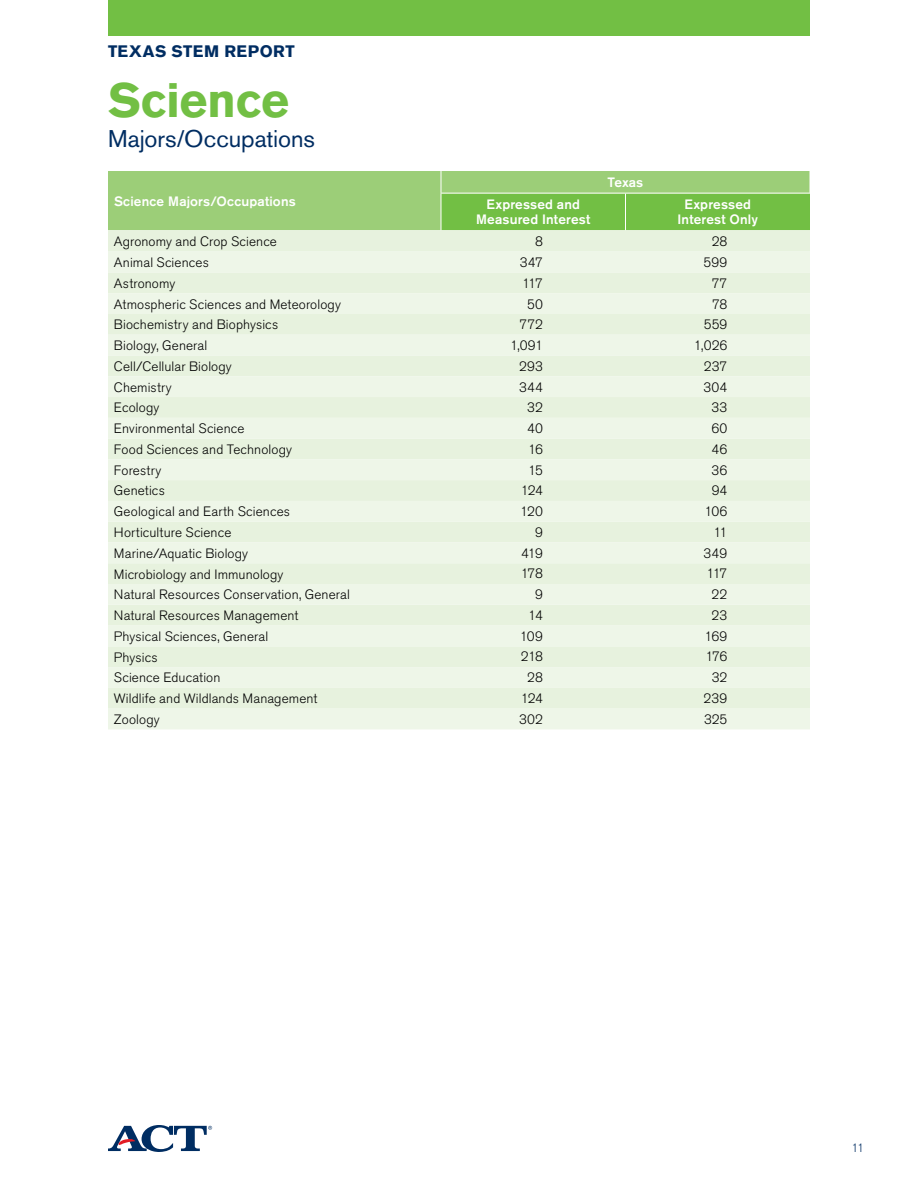
<style>
.page{position:relative;width:918px;height:1188px;background:#fff}
.page>*{position:absolute;margin:0;border:0;box-sizing:border-box;transform-origin:0 0}
.t1{font:700 48px "Akzidenz Grotesk Std";letter-spacing:-.01em;color:#72bf44}
.t2{font:24px "Akzidenz Grotesk Std";letter-spacing:-.005em;color:#002d62}
.t3{font:700 16.5px "Akzidenz Grotesk Std";letter-spacing:.03em;color:#002d62}
.t4{font:300 13.5px "Akzidenz Grotesk Std";letter-spacing:.01em;color:#000}
.t5{font:500 13.5px/15px "Akzidenz Grotesk Std";letter-spacing:.01em;color:#fff;text-align:center}
.t6{font:300 12px "Akzidenz Grotesk Std";color:#002d62}
</style>
<div class="page">
<svg style="left:108px;top:1125px;width:104px;height:27px"></svg>
<div style="left:108px;top:0;width:702px;height:36px;background:#72bf44"></div>
<div style="left:108px;top:230px;width:702px;height:22px;background:#e7f2de"></div>
<svg style="left:108px;top:252px;width:702px;height:477px;background:#eaf4e3"></svg>
<svg style="left:108px;top:171px;width:702px;height:59px;background:#8fc968"></svg>
<hr style="left:441px;top:194px;width:1px;height:36px;background:#fff">
<p class="t3" style="left:108px;top:42px;width:177px">TEXAS STEM REPORT</p>
<h1 class="t1" style="left:108px;top:73px;width:183px">SCIENCE</h1>
<h2 class="t2" style="left:108px;top:124px;width:208px">Majors/Occupations</h2>
<p class="t5" style="left:114px;top:193px;width:183px">Science Majors/Occupations</p>
<p class="t5" style="left:608px;top:175px;width:37px">Texas</p>
<p class="t5" style="left:476px;top:197px;width:116px">Expressed and<br>Measured Interest</p>
<p class="t5" style="left:678px;top:197px;width:82px">Expressed<br>Interest Only</p>
<p class="t4" style="left:114px;top:234px;width:165px">Agronomy and Crop Science</p>
<p class="t4" style="left:535px;top:233px;width:9px">8</p>
<p class="t4" style="left:712px;top:233px;width:17px">28</p>
<p class="t4" style="left:114px;top:255px;width:96px">Animal Sciences</p>
<p class="t4" style="left:520px;top:255px;width:25px">347</p>
<p class="t4" style="left:704px;top:255px;width:25px">599</p>
<p class="t4" style="left:114px;top:276px;width:63px">Astronomy</p>
<p class="t4" style="left:522px;top:276px;width:22px">117</p>
<p class="t4" style="left:712px;top:276px;width:17px">77</p>
<p class="t4" style="left:114px;top:296px;width:228px">Atmospheric Sciences and Meteorology</p>
<p class="t4" style="left:527px;top:296px;width:17px">50</p>
<p class="t4" style="left:712px;top:296px;width:17px">78</p>
<p class="t4" style="left:114px;top:317px;width:166px">Biochemistry and Biophysics</p>
<p class="t4" style="left:520px;top:317px;width:25px">772</p>
<p class="t4" style="left:704px;top:317px;width:25px">559</p>
<p class="t4" style="left:114px;top:338px;width:95px">Biology, General</p>
<p class="t4" style="left:510px;top:338px;width:34px">1,091</p>
<p class="t4" style="left:694px;top:338px;width:35px">1,026</p>
<p class="t4" style="left:114px;top:359px;width:119px">Cell/Cellular Biology</p>
<p class="t4" style="left:519px;top:359px;width:25px">293</p>
<p class="t4" style="left:704px;top:359px;width:25px">237</p>
<p class="t4" style="left:114px;top:379px;width:59px">Chemistry</p>
<p class="t4" style="left:519px;top:379px;width:25px">344</p>
<p class="t4" style="left:704px;top:379px;width:25px">304</p>
<p class="t4" style="left:114px;top:400px;width:47px">Ecology</p>
<p class="t4" style="left:527px;top:400px;width:17px">32</p>
<p class="t4" style="left:712px;top:400px;width:17px">33</p>
<p class="t4" style="left:114px;top:421px;width:132px">Environmental Science</p>
<p class="t4" style="left:527px;top:421px;width:17px">40</p>
<p class="t4" style="left:711px;top:421px;width:18px">60</p>
<p class="t4" style="left:114px;top:442px;width:180px">Food Sciences and Technology</p>
<p class="t4" style="left:528px;top:442px;width:16px">16</p>
<p class="t4" style="left:712px;top:442px;width:17px">46</p>
<p class="t4" style="left:114px;top:462px;width:49px">Forestry</p>
<p class="t4" style="left:528px;top:462px;width:16px">15</p>
<p class="t4" style="left:712px;top:462px;width:17px">36</p>
<p class="t4" style="left:114px;top:483px;width:52px">Genetics</p>
<p class="t4" style="left:521px;top:483px;width:24px">124</p>
<p class="t4" style="left:712px;top:483px;width:17px">94</p>
<p class="t4" style="left:114px;top:504px;width:178px">Geological and Earth Sciences</p>
<p class="t4" style="left:520px;top:504px;width:24px">120</p>
<p class="t4" style="left:704px;top:504px;width:25px">106</p>
<p class="t4" style="left:114px;top:525px;width:119px">H orticulture Science</p>
<p class="t4" style="left:535px;top:525px;width:9px">9</p>
<p class="t4" style="left:713px;top:525px;width:16px">11</p>
<p class="t4" style="left:114px;top:546px;width:136px">Marine/Aquatic Biology</p>
<p class="t4" style="left:521px;top:545px;width:23px">419</p>
<p class="t4" style="left:704px;top:545px;width:25px">349</p>
<p class="t4" style="left:114px;top:566px;width:171px">Microbiology and I mmunology</p>
<p class="t4" style="left:521px;top:566px;width:24px">178</p>
<p class="t4" style="left:707px;top:566px;width:22px">117</p>
<p class="t4" style="left:114px;top:587px;width:238px">N atural Resources Conservation, General</p>
<p class="t4" style="left:535px;top:587px;width:9px">9</p>
<p class="t4" style="left:712px;top:587px;width:17px">22</p>
<p class="t4" style="left:114px;top:608px;width:186px">N atural Resources Management</p>
<p class="t4" style="left:528px;top:608px;width:16px">14</p>
<p class="t4" style="left:712px;top:608px;width:17px">23</p>
<p class="t4" style="left:114px;top:629px;width:156px">Physical Sciences, General</p>
<p class="t4" style="left:520px;top:628px;width:25px">109</p>
<p class="t4" style="left:704px;top:628px;width:25px">169</p>
<p class="t4" style="left:114px;top:649px;width:45px">Physics</p>
<p class="t4" style="left:521px;top:649px;width:24px">218</p>
<p class="t4" style="left:705px;top:649px;width:24px">176</p>
<p class="t4" style="left:114px;top:670px;width:108px">Science Education</p>
<p class="t4" style="left:527px;top:670px;width:17px">28</p>
<p class="t4" style="left:712px;top:670px;width:17px">32</p>
<p class="t4" style="left:114px;top:691px;width:205px">Wildlife and Wildlands Management</p>
<p class="t4" style="left:521px;top:691px;width:24px">124</p>
<p class="t4" style="left:704px;top:691px;width:25px">239</p>
<p class="t4" style="left:114px;top:712px;width:47px">Zoology</p>
<p class="t4" style="left:519px;top:712px;width:25px">302</p>
<p class="t4" style="left:704px;top:712px;width:25px">325</p>
<p class="t6" style="left:852px;top:1141px;width:14px">11</p>
</div>
